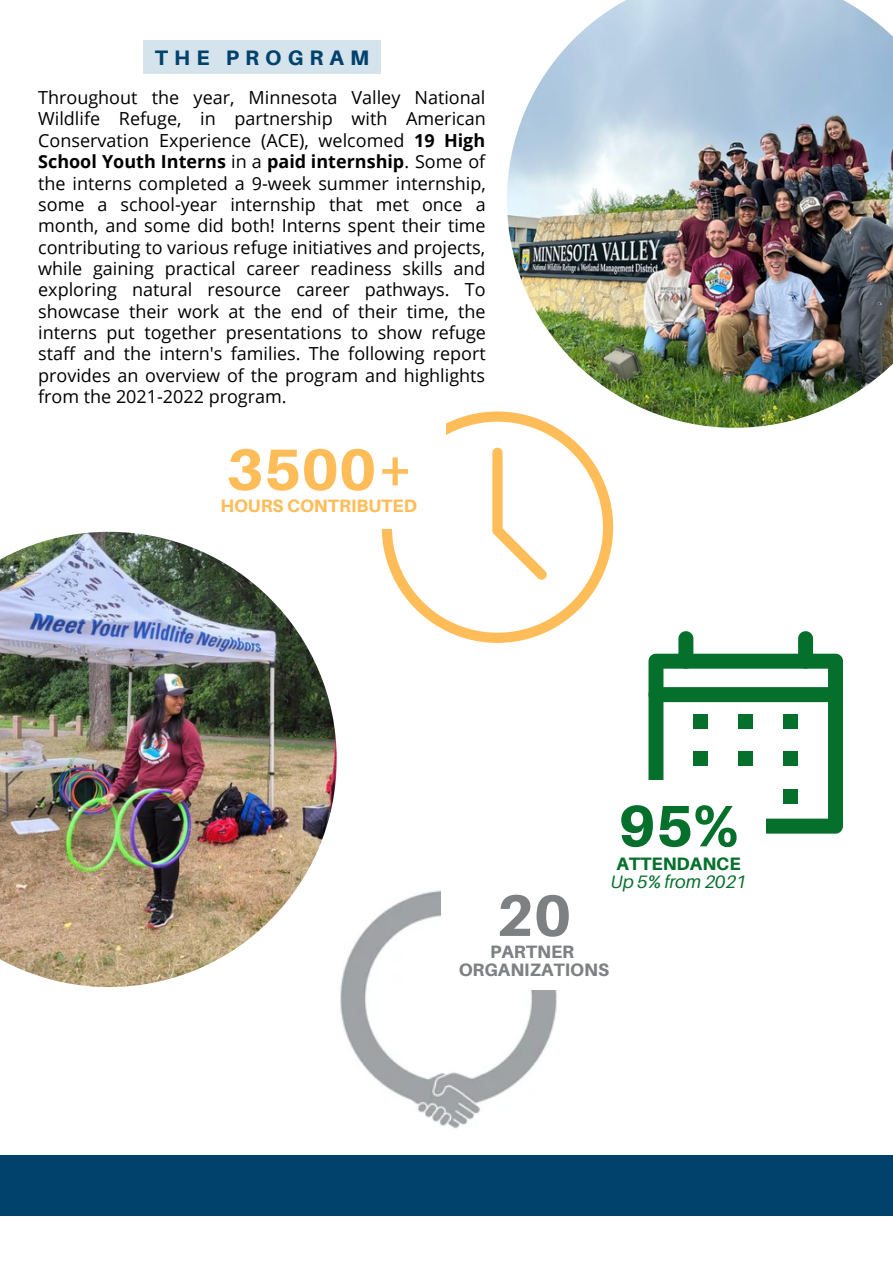
<style>
.page{position:relative;width:893px;height:1264px;background:#fff}
.page>*{position:absolute;margin:0;border:0;box-sizing:border-box;transform-origin:0 0}
.t1{font:800 58.5px "Aileron";color:#05702c}
.t2{font:800 58.35px "Aileron";color:#ffbd59}
.t3{font:800 58.35px "Aileron";color:#7e8082}
.t4{font:800 21px "Aileron";letter-spacing:.295em;color:#01426d}
.t5{font:18px/21.3px "Open Sans";color:#000;text-align:justify}
.t6{font:800 18px/18px "Aileron";color:#7e8082;text-align:center}
.t7{font:800 18px "Aileron";color:#ffbd59}
.t8{font:italic 18px "Aileron";color:#05702c}
.t9{font:800 18px "Aileron";color:#05702c}
.s1{font-weight:700}
</style>
<div class="page">
<svg style="left:382px;top:411px;width:231px;height:232px"></svg>
<svg style="left:492px;top:448px;width:54px;height:131px"></svg>
<div style="left:196px;top:421px;width:249px;height:108px;background:#fff"></div>
<img style="left:340px;top:890px;width:217px;height:239px">
<div style="left:441px;top:871px;width:185px;height:118px;background:#fff"></div>
<div style="left:0;top:1154px;width:892px;height:61px;background:#01426d"></div>
<svg style="left:648px;top:631px;width:194px;height:202px"></svg>
<div style="left:591px;top:780px;width:174px;height:122px;background:#fff"></div>
<img style="left:507px;top:0;width:385px;height:428px">
<img style="left:0;top:532px;width:336px;height:455px">
<div style="left:143px;top:41px;width:237px;height:33px;background:#d5e3ed"></div>
<p class="t4" style="left:155px;top:45px;width:216px">THE PROGRAM</p>
<p class="t5" style="left:38px;top:86px;width:449px">Throughout the year, Minnesota Valley National Wildlife Refuge, in partnership with American Conservation Experience (ACE), welcomed <span class="s1">19 High School Youth Interns</span> in a <span class="s1">paid internship</span>. Some of the interns completed a 9-week summer internship, some a school-year internship that met once a month, and some did both! Interns spent their time contributing to various refuge initiatives and projects, while gaining practical career readiness skills and exploring natural resource career pathways. To showcase their work at the end of their time, the interns put together presentations to show refuge staff and the intern's families. The following report provides an overview of the program and highlights from the 2021-2022 program.</p>
<h2 class="t2" style="left:226px;top:433px;width:189px">3500+</h2>
<p class="t7" style="left:220px;top:495px;width:198px">HOURS CONTRIBUTED</p>
<h1 class="t1" style="left:618px;top:789px;width:122px">95%</h1>
<p class="t9" style="left:616px;top:852px;width:126px">ATTENDANCE</p>
<p class="t8" style="left:610px;top:870px;width:138px">Up 5% from 2021</p>
<h2 class="t3" style="left:496px;top:879px;width:76px">20</h2>
<p class="t6" style="left:458px;top:942px;width:152px">PARTNER<br>ORGANIZATIONS</p>
</div>
